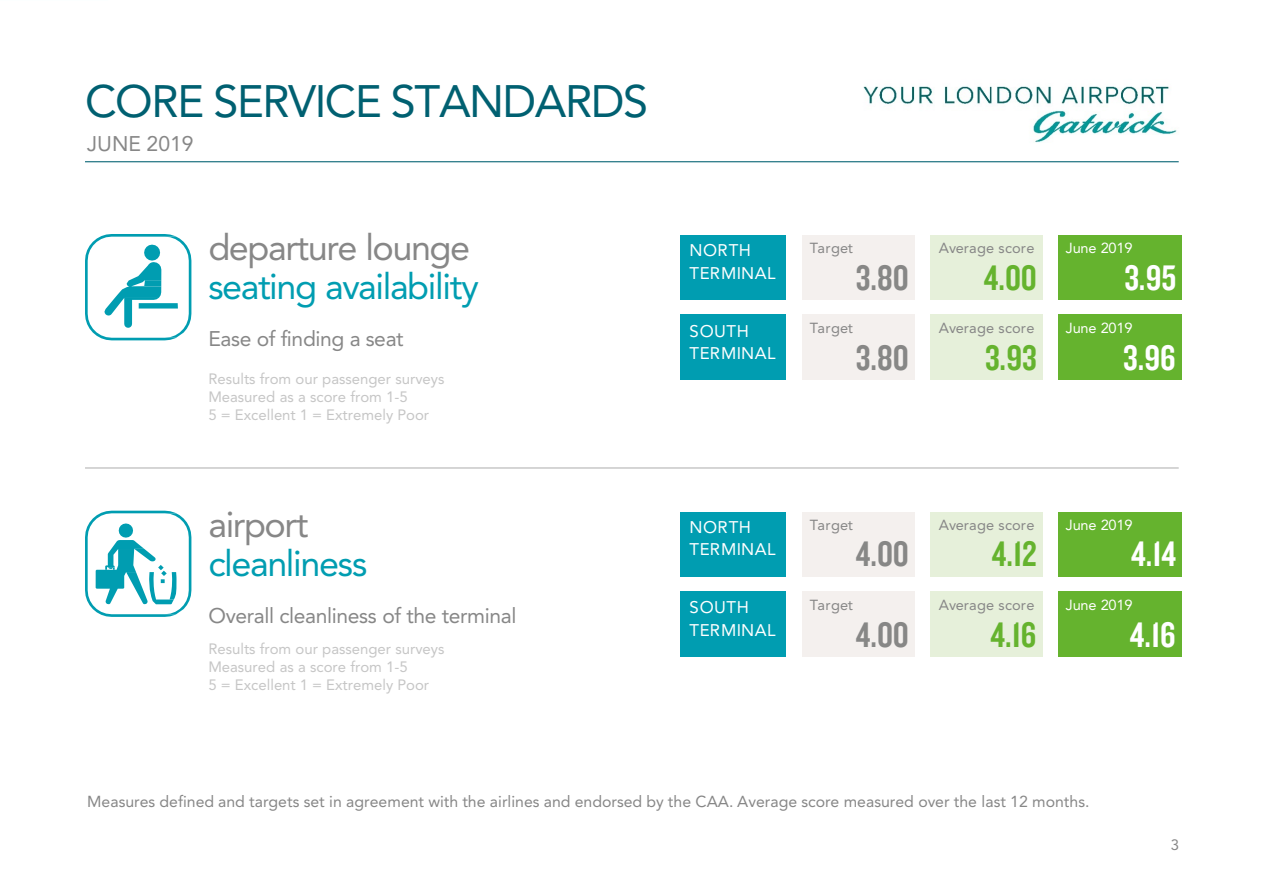
<style>
.page{position:relative;width:1264px;height:894px;background:#fff}
.page>*{position:absolute;margin:0;border:0;box-sizing:border-box;transform-origin:0 0}
.t1{font:45px "Avenir";letter-spacing:-.03em;color:#006071}
.t2{font:36.9px "Knockout HTF49 Liteweight";letter-spacing:-.005em;color:#878786}
.t3{font:36.9px "Knockout HTF49 Liteweight";letter-spacing:-.005em;color:#65b32e}
.t4{font:36.9px "Knockout HTF49 Liteweight";letter-spacing:-.005em;color:#fff}
.t5{font:36px/39px "Avenir";letter-spacing:-.04em;color:#009db1}
.t6{font:21px "Avenir";letter-spacing:-.02em;color:#878787}
.t7{font:21px "Avenir";color:#878787}
.t8{font:16.8px "Avenir";letter-spacing:.025em;color:#fff}
.t9{font:15.9px "Avenir";color:#878787}
.t10{font:15px/18px "Avenir";color:#c6c6c6}
.t11{font:15px "Avenir";color:#878787}
.t12{font:14.55px "Avenir";letter-spacing:.005em;color:#878787}
.t13{font:14.55px "Avenir";letter-spacing:-.02em;color:#fff}
.s1{color:#878787}
</style>
<div class="page">
<hr style="left:0;top:0;width:108px;height:1px;background:#fbffff">
<hr style="left:85px;top:161px;width:1093px;height:1px;background:#006071">
<svg style="left:85px;top:234px;width:106px;height:106px"></svg>
<hr style="left:85px;top:467px;width:1093px;height:1px;background:#c6c6c6">
<svg style="left:85px;top:510px;width:106px;height:106px"></svg>
<div style="left:680px;top:235px;width:106px;height:65px;background:#009db1"></div>
<div style="left:801px;top:235px;width:113px;height:65px;background:#f4f0ee"></div>
<div style="left:929px;top:235px;width:113px;height:65px;background:#e6f0da"></div>
<div style="left:1057px;top:235px;width:124px;height:65px;background:#65b32e"></div>
<div style="left:680px;top:314px;width:106px;height:66px;background:#009db1"></div>
<div style="left:801px;top:314px;width:113px;height:66px;background:#f4f0ee"></div>
<div style="left:929px;top:314px;width:113px;height:66px;background:#e6f0da"></div>
<div style="left:1057px;top:314px;width:124px;height:66px;background:#65b32e"></div>
<div style="left:680px;top:511px;width:106px;height:65px;background:#009db1"></div>
<div style="left:801px;top:511px;width:113px;height:65px;background:#f4f0ee"></div>
<div style="left:929px;top:511px;width:113px;height:65px;background:#e6f0da"></div>
<div style="left:1057px;top:511px;width:124px;height:65px;background:#65b32e"></div>
<div style="left:680px;top:591px;width:106px;height:65px;background:#009db1"></div>
<div style="left:801px;top:591px;width:113px;height:65px;background:#f4f0ee"></div>
<div style="left:929px;top:591px;width:113px;height:65px;background:#e6f0da"></div>
<div style="left:1057px;top:591px;width:124px;height:65px;background:#65b32e"></div>
<img style="left:863px;top:86px;width:314px;height:57px">
<h2 class="t1" style="left:85px;top:75px;width:564px">CORE SERVICE STANDARDS</h2>
<h2 class="t7" style="left:87px;top:132px;width:108px">JUNE 2019</h2>
<p class="t5" style="left:208px;top:228px;width:272px"><span class="s1">departure lounge </span>seating availability</p>
<p class="t6" style="left:208px;top:327px;width:197px">Ease of finding a seat</p>
<p class="t10" style="left:208px;top:369px;width:237px">Results from our passenger surveys</p>
<p class="t10" style="left:208px;top:387px;width:201px">Measured as a score from 1-5</p>
<p class="t10" style="left:208px;top:405px;width:222px">5 = Excellent 1 = Extremely Poor</p>
<p class="t5" style="left:208px;top:505px;width:160px"><span class="s1">airport </span>cleanliness</p>
<p class="t6" style="left:208px;top:603px;width:309px">Overall cleanliness of the terminal</p>
<p class="t10" style="left:208px;top:640px;width:237px">Results from our passenger surveys<br>Measured as a score from 1-5</p>
<p class="t10" style="left:208px;top:676px;width:222px">5 = Excellent 1 = Extremely Poor</p>
<p class="t8" style="left:689px;top:241px;width:63px">NORTH</p>
<p class="t12" style="left:809px;top:239px;width:45px">Target</p>
<p class="t12" style="left:938px;top:239px;width:97px">Average score</p>
<p class="t13" style="left:1065px;top:239px;width:68px">June 2019</p>
<p class="t8" style="left:689px;top:263px;width:87px">TERMINAL</p>
<p class="t2" style="left:855px;top:259px;width:55px">3.80</p>
<p class="t3" style="left:983px;top:259px;width:55px">4.00</p>
<p class="t4" style="left:1124px;top:259px;width:53px">3.95</p>
<p class="t8" style="left:689px;top:321px;width:61px">SOUTH</p>
<p class="t12" style="left:809px;top:320px;width:45px">Target</p>
<p class="t12" style="left:938px;top:320px;width:97px">Average score</p>
<p class="t13" style="left:1065px;top:320px;width:68px">June 2019</p>
<p class="t8" style="left:689px;top:343px;width:87px">TERMINAL</p>
<p class="t2" style="left:855px;top:339px;width:55px">3.80</p>
<p class="t3" style="left:984px;top:339px;width:53px">3.93</p>
<p class="t4" style="left:1122px;top:339px;width:54px">3.96</p>
<p class="t8" style="left:689px;top:517px;width:63px">NORTH</p>
<p class="t12" style="left:809px;top:516px;width:45px">Target</p>
<p class="t12" style="left:938px;top:516px;width:97px">Average score</p>
<p class="t13" style="left:1065px;top:516px;width:68px">June 2019</p>
<p class="t8" style="left:689px;top:539px;width:87px">TERMINAL</p>
<p class="t2" style="left:855px;top:535px;width:55px">4.00</p>
<p class="t3" style="left:991px;top:535px;width:46px">4.12</p>
<p class="t4" style="left:1130px;top:535px;width:46px">4.14</p>
<p class="t8" style="left:689px;top:597px;width:61px">SOUTH</p>
<p class="t12" style="left:809px;top:596px;width:45px">Target</p>
<p class="t12" style="left:938px;top:596px;width:97px">Average score</p>
<p class="t13" style="left:1065px;top:596px;width:68px">June 2019</p>
<p class="t8" style="left:689px;top:620px;width:87px">TERMINAL</p>
<p class="t2" style="left:855px;top:615px;width:55px">4.00</p>
<p class="t3" style="left:990px;top:615px;width:47px">4.16</p>
<p class="t4" style="left:1129px;top:615px;width:47px">4.16</p>
<p class="t9" style="left:87px;top:791px;width:1003px">Measures defined and targets set in agreement with the airlines and endorsed by the CAA. Average score measured over the last 12 months.</p>
<p class="t11" style="left:1170px;top:836px;width:10px">3</p>
</div>
